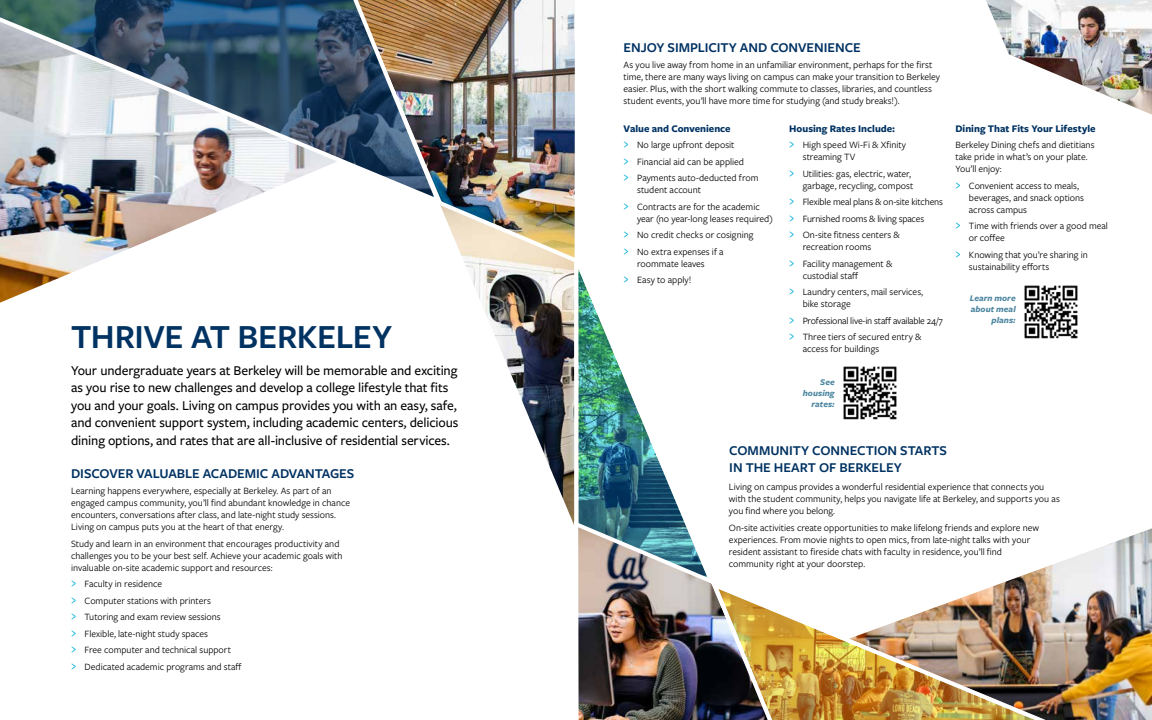
<style>
.page{position:relative;width:1152px;height:720px;background:#fff}
.page>*{position:absolute;margin:0;border:0;box-sizing:border-box;transform-origin:0 0}
.t1{font:600 35px "Freight Sans Pro";letter-spacing:-.01em;color:#003262}
.t2{font:500 14px/17.5px "Freight Sans Pro";letter-spacing:-.01em;color:#000}
.t3{font:600 14px/16.8px "Freight Sans Pro";letter-spacing:-.005em;color:#003262}
.t4{font:700 10.5px "Freight Sans Pro";color:#003262}
.t5{font:10px/12px "Freight Sans Pro";color:#000}
.t6{font:italic 700 9px/11px "Freight Sans Pro";letter-spacing:.005em;color:#4c86a0;text-align:right}
.s1{font-size:15px;color:#00b0da}
</style>
<div class="page">
<img style="left:466px;top:266px;width:106px;height:253px">
<img style="left:441px;top:0;width:134px;height:266px">
<img style="left:0;top:208px;width:225px;height:95px">
<img style="left:0;top:0;width:445px;height:206px">
<svg style="left:1016px;top:528px;width:136px;height:50px"></svg>
<img style="left:986px;top:0;width:166px;height:115px">
<img style="left:572px;top:256px;width:111px;height:263px">
<img style="left:571px;top:519px;width:137px;height:201px">
<img style="left:707px;top:580px;width:445px;height:140px">
<img style="left:1024px;top:285px;width:54px;height:54px">
<img style="left:843px;top:366px;width:54px;height:54px">
<h1 class="t1" style="left:71px;top:313px;width:322px">THRIVE AT BERKELEY</h1>
<p class="t2" style="left:71px;top:361px;width:389px">Your undergraduate years at Berkeley will be memorable and exciting as you rise to new challenges and develop a college lifestyle that fits you and your goals. Living on campus provides you with an easy, safe, and convenient support system, including academic centers, delicious dining options, and rates that are all-inclusive of residential services.</p>
<h2 class="t3" style="left:71px;top:464px;width:285px">DISCOVER VALUABLE ACADEMIC ADVANTAGES</h2>
<p class="t5" style="left:71px;top:485px;width:281px">Learning happens everywhere, especially at Berkeley. As part of an engaged campus community, you’ll find abundant knowledge in chance encounters, conversations after class, and late-night study sessions.<br>Living on campus puts you at the heart of that energy.</p>
<p class="t5" style="left:71px;top:537px;width:273px">Study and learn in an environment that encourages productivity and challenges you to be your best self. Achieve your academic goals with invaluable on-site academic support and resources:</p>
<p class="t5" style="left:71px;top:576px;width:172px;line-height:16.5px"><span class="s1">›</span> Faculty in residence<br><span class="s1">›</span> Computer stations with printers<br><span class="s1">›</span> Tutoring and exam review sessions<br><span class="s1">›</span> Flexible, late-night study spaces<br><span class="s1">›</span> Free computer and technical support<br><span class="s1">›</span> Dedicated academic programs and staff</p>
<h2 class="t3" style="left:624px;top:38px;width:239px">ENJOY SIMPLICITY AND CONVENIENCE</h2>
<p class="t5" style="left:624px;top:59px;width:318px">As you live away from home in an unfamiliar environment, perhaps for the first time, there are many ways living on campus can make your transition to Berkeley easier. Plus, with the short walking commute to classes, libraries, and countless student events, you’ll have more time for studying (and study breaks!).</p>
<p class="t4" style="left:624px;top:121px;width:109px">Value and Convenience</p>
<p class="t5" style="left:624px;top:136px;width:136px;line-height:16.5px"><span class="s1">›</span> No large upfront deposit<br><span class="s1">›</span> Financial aid can be applied<br><span class="s1">›</span> Payments auto-deducted from</p>
<p class="t5" style="left:624px;top:181px;width:138px;line-height:16.5px;text-indent:14px">student account<br><span class="s1">›</span> Contracts are for the academic</p>
<p class="t5" style="left:624px;top:210px;width:151px;line-height:16.5px;text-indent:14px">year (no year-long leases required) <span class="s1">›</span> No credit checks or cosigning<br><span class="s1">›</span> No extra expenses if a</p>
<p class="t5" style="left:624px;top:255px;width:83px;line-height:16.5px;text-indent:14px">roommate leaves <span class="s1">›</span> Easy to apply!</p>
<p class="t4" style="left:789px;top:121px;width:108px">Housing Rates Include:</p>
<p class="t5" style="left:803px;top:138px;width:105px;text-indent:-14px"><span class="s1">›</span> High speed Wi-Fi &amp; Xfinity streaming TV</p>
<p class="t5" style="left:789px;top:167px;width:126px;text-align:right"><span class="s1">›</span> Utilities: gas, electric, water, garbage, recycling, compost</p>
<p class="t5" style="left:789px;top:193px;width:155px;line-height:16.5px"><span class="s1">›</span> Flexible meal plans &amp; on-site kitchens <span class="s1">›</span> Furnished rooms &amp; living spaces<br><span class="s1">›</span> On-site fitness centers &amp;</p>
<p class="t5" style="left:789px;top:238px;width:105px;line-height:16.5px;text-indent:14px">recreation rooms<br><span class="s1">›</span> Facility management &amp;</p>
<p class="t5" style="left:789px;top:267px;width:135px;line-height:16.5px;text-indent:14px">custodial staff<br><span class="s1">›</span> Laundry centers, mail services,</p>
<p class="t5" style="left:789px;top:295px;width:155px;line-height:16.5px;text-indent:14px">bike storage<br><span class="s1">›</span> Professional live-in staff available 24/7 <span class="s1">›</span> Three tiers of secured entry &amp;</p>
<p class="t5" style="left:803px;top:342px;width:78px">access for buildings</p>
<p class="t6" style="left:803px;top:376px;width:33px">See housing rates:</p>
<p class="t4" style="left:955px;top:121px;width:142px">Dining That Fits Your Lifestyle</p>
<p class="t5" style="left:955px;top:138px;width:141px">Berkeley Dining chefs and dietitians take pride in what’s on your plate.<br>You’ll enjoy:</p>
<p class="t5" style="left:969px;top:179px;width:117px;text-indent:-14px"><span class="s1">›</span> Convenient access to meals, beverages, and snack options across campus</p>
<p class="t5" style="left:969px;top:219px;width:140px;text-indent:-14px"><span class="s1">›</span> Time with friends over a good meal or coffee</p>
<p class="t5" style="left:969px;top:248px;width:120px;text-indent:-14px"><span class="s1">›</span> Knowing that you’re sharing in sustainability efforts</p>
<p class="t6" style="left:970px;top:292px;width:47px">Learn more about meal plans:</p>
<h2 class="t3" style="left:729px;top:442px;width:219px">COMMUNITY CONNECTION STARTS<br>IN THE HEART OF BERKELEY</h2>
<p class="t5" style="left:729px;top:480px;width:332px">Living on campus provides a wonderful residential experience that connects you with the student community, helps you navigate life at Berkeley, and supports you as you find where you belong.</p>
<p class="t5" style="left:729px;top:521px;width:312px">On-site activities create opportunities to make lifelong friends and explore new experiences. From movie nights to open mics, from late-night talks with your resident assistant to fireside chats with faculty in residence, you’ll find community right at your doorstep.</p>
</div>
